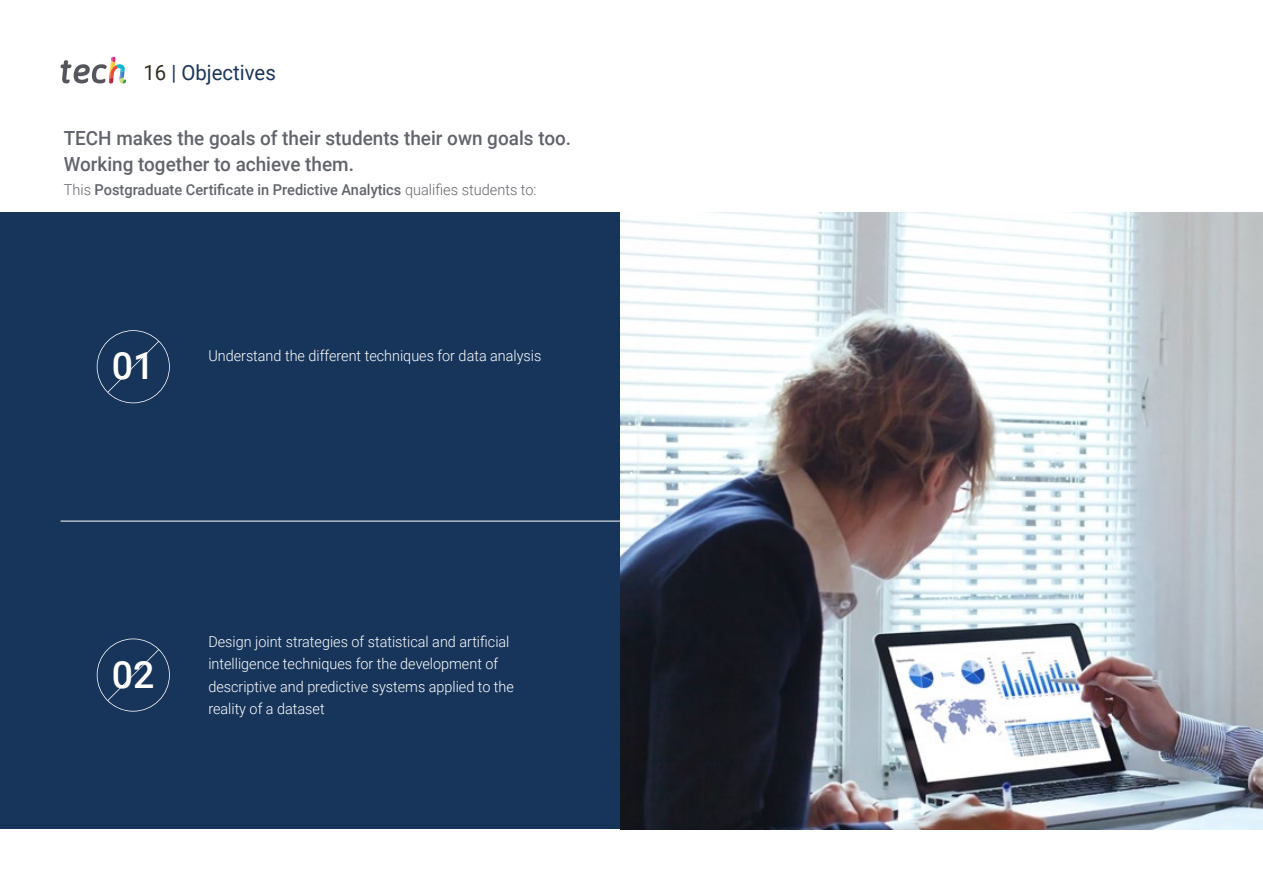
<style>
.page{position:relative;width:1263px;height:893px;background:#fff}
.page>*{position:absolute;margin:0;border:0;box-sizing:border-box;transform-origin:0 0}
.t1{font:500 37.5px "Roboto";color:#fff}
.t2{font:21px "Roboto";color:#1a355c}
.t3{font:500 19.5px/25.5px "Roboto";color:#61646a}
.t4{font:300 15px/22.5px "Roboto";color:#fff;scale:.96 1}
.t5{font:500 15px "Roboto";color:#61646a}
.s1{color:#312e20}
.s2{font-weight:300}
</style>
<div class="page">
<svg style="left:61px;top:57px;width:65px;height:27px"></svg>
<div style="left:0;top:213px;width:621px;height:616px;background:#17355b"></div>
<svg style="left:97px;top:330px;width:73px;height:73px"></svg>
<hr style="left:61px;top:521px;width:1202px;height:1px;background:#fff">
<svg style="left:97px;top:638px;width:73px;height:74px"></svg>
<img style="left:621px;top:213px;width:642px;height:616px">
<h2 class="t2" style="left:144px;top:57px;width:134px"><span class="s1">16</span> | Objectives</h2>
<h3 class="t3" style="left:64px;top:125px;width:509px">TECH makes the goals of their students their own goals too.<br>Working together to achieve them.</h3>
<p class="t5" style="left:64px;top:179px;width:474px"><span class="s2">This</span> Postgraduate Certificate in Predictive Analytics <span class="s2">qualifies students to:</span></p>
<h1 class="t1" style="left:112px;top:340px;width:44px">01</h1>
<p class="t4" style="left:208px;top:344px;width:348px">Understand the different techniques for data analysis</p>
<h1 class="t1" style="left:112px;top:648px;width:44px">02</h1>
<p class="t4" style="left:208px;top:630px;width:320px">Design joint strategies of statistical and artificial intelligence techniques for the development of descriptive and predictive systems applied to the reality of a dataset</p>
</div>
